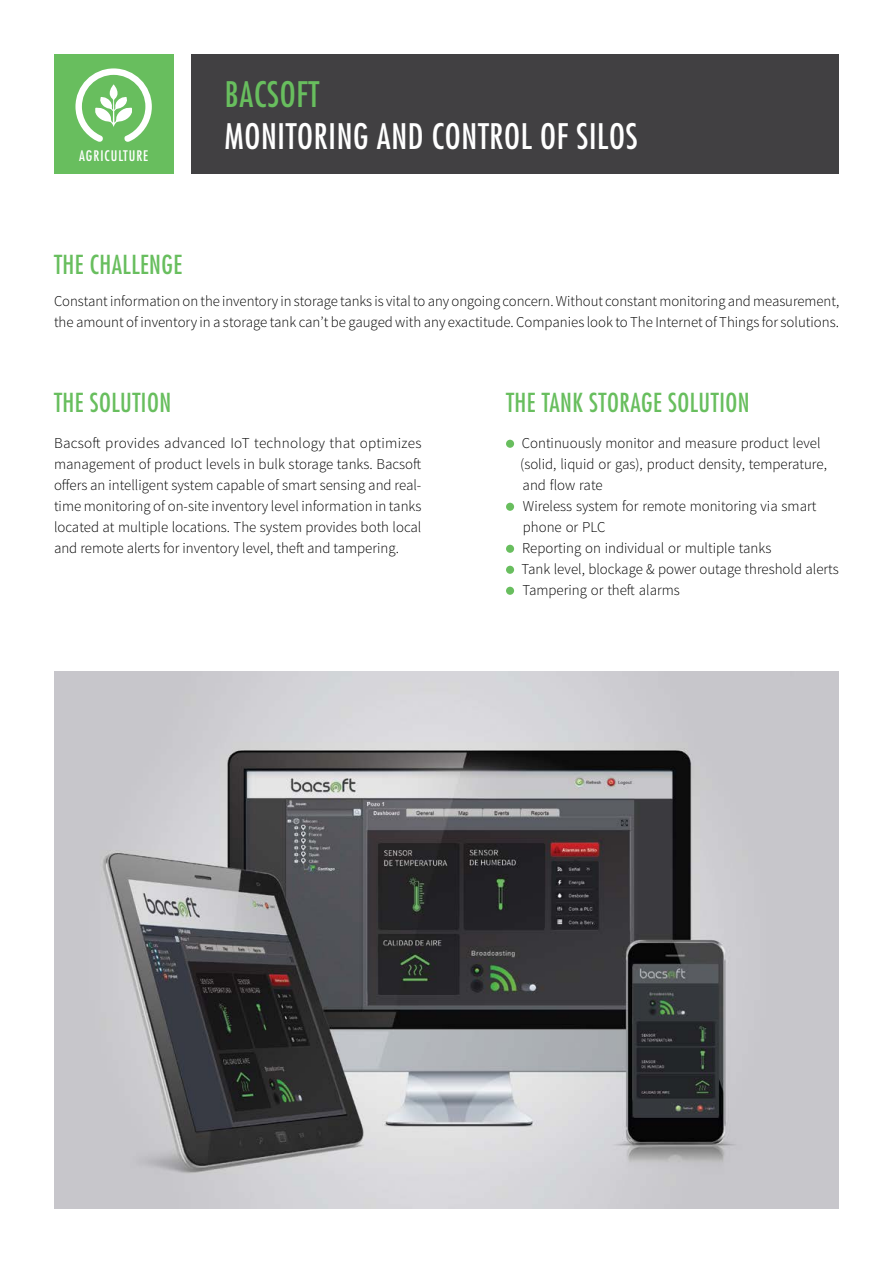
<style>
.page{position:relative;width:893px;height:1263px;background:#fff}
.page>*{position:absolute;margin:0;border:0;box-sizing:border-box;transform-origin:0 0}
.t1{font:condensed 34.2px "Futura Std";letter-spacing:.02em;color:#fff}
.t2{font:condensed 34.2px "Futura Std";letter-spacing:.02em;color:#68be5e}
.t3{font:condensed 25.5px "Futura Std";letter-spacing:.02em;color:#68be5e}
.t4{font:300 15px/21px "Source Sans Pro";color:#000}
.t5{font:condensed 14.25px "Futura Std";letter-spacing:.07em;color:#fff}
</style>
<div class="page">
<div style="left:54px;top:54px;width:119px;height:120px;background:#68be5e"></div>
<div style="left:191px;top:54px;width:648px;height:120px;background:#414042"></div>
<svg style="left:75px;top:68px;width:77px;height:74px"></svg>
<img style="left:54px;top:672px;width:785px;height:537px">
<div style="left:506px;top:440px;width:8px;height:8px;background:#68be5e;border-radius:50%"></div>
<div style="left:506px;top:503px;width:8px;height:8px;background:#68be5e;border-radius:50%"></div>
<div style="left:506px;top:545px;width:8px;height:8px;background:#68be5e;border-radius:50%"></div>
<div style="left:506px;top:566px;width:8px;height:8px;background:#68be5e;border-radius:50%"></div>
<div style="left:506px;top:587px;width:8px;height:8px;background:#68be5e;border-radius:50%"></div>
<p class="t5" style="left:79px;top:147px;width:71px">AGRICULTURE</p>
<h2 class="t3" style="left:54px;top:249px;width:130px">THE CHALLENGE</h2>
<h1 class="t2" style="left:225px;top:74px;width:96px">BACSOFT</h1>
<h1 class="t1" style="left:225px;top:116px;width:414px">MONITORING AND CONTROL OF SILOS</h1>
<p class="t4" style="left:54px;top:291px;width:787px">Constant information on the inventory in storage tanks is vital to any ongoing concern. Without constant monitoring and measurement, the amount of inventory in a storage tank can t’ be gauged with any exactitude. Companies look to The Internet of Things for solutions.</p>
<h2 class="t3" style="left:54px;top:388px;width:119px">THE SOLUTION</h2>
<p class="t4" style="left:54px;top:432px;width:369px">Bacsoft provides advanced IoT technology that optimizes management of product levels in bulk storage tanks. Bacsoft</p>
<p class="t4" style="left:54px;top:495px;width:369px">time monitoring of on-site inventory level information in tanks</p>
<p class="t4" style="left:54px;top:474px;width:369px">offers an intelligent system capable of smart sensing and real-</p>
<p class="t4" style="left:54px;top:516px;width:369px">located at multiple locations. The system provides both local and remote alerts for inventory level, theft and tampering.</p>
<h2 class="t3" style="left:506px;top:388px;width:245px">THE TANK STORAGE SOLUTION</h2>
<p class="t4" style="left:520px;top:432px;width:320px">Continuously monitor and measure product level (solid, liquid or gas ,) product density, temperature, and flow rate<br>Wireless system for remote monitoring via smart phone or PLC<br>Reporting on individual or multiple tanks<br>Tank level, blockage &amp; power outage threshold alerts Tampering or theft alarms</p>
</div>
